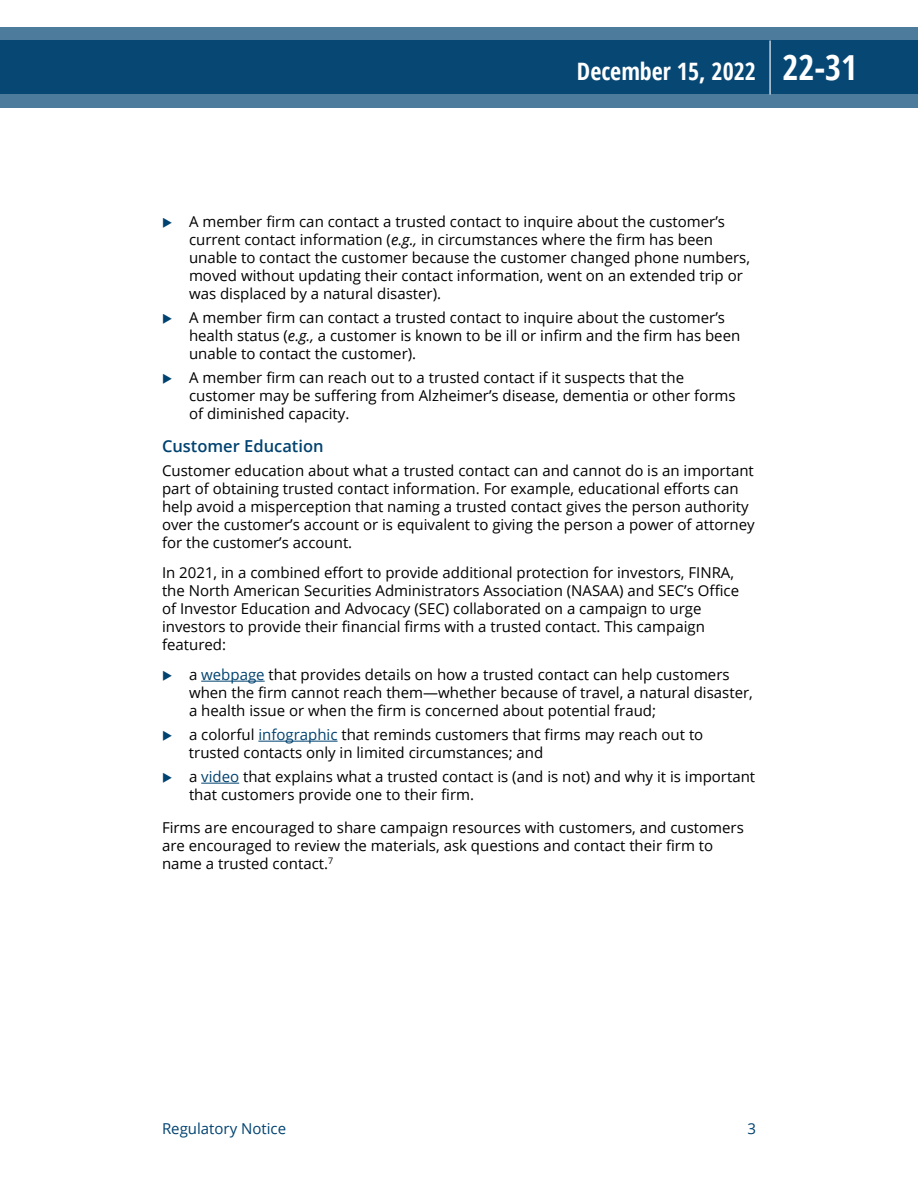
<style>
.page{position:relative;width:918px;height:1188px;background:#fff}
.page>*{position:absolute;margin:0;border:0;box-sizing:border-box;transform-origin:0 0}
.t1{font:700 24px "Open Sans Condensed";color:#fff}
.t2{font:600 16.5px "Open Sans";color:#004270}
.t3{font:15px/18px "Open Sans";color:#000}
.t4{font:15px "Open Sans";color:#004270}
.s1{font-size:34.5px}
.s2{font-style:italic}
.s3{color:#004270}
</style>
<div class="page">
<hr style="left:201px;top:681px;width:64px;height:1px;background:#004270">
<hr style="left:258px;top:741px;width:80px;height:1px;background:#004270">
<hr style="left:201px;top:783px;width:38px;height:1px;background:#004270">
<svg style="left:0;top:27px;width:918px;height:81px;background:#1e5881"></svg>
<hr style="left:770px;top:40px;width:1px;height:54px;background:#fff">
<h1 class="t1" style="left:577px;top:54px;width:282px">December 15, 2022 <span class="s1">22-31</span></h1>
<p class="t3" style="left:189px;top:213px;width:563px">A member firm can contact a trusted contact to inquire about the customer’s current contact information (<span class="s2">e.g.,</span> in circumstances where the firm has been unable to contact the customer because the customer changed phone numbers, moved without updating their contact information, went on an extended trip or was displaced by a natural disaster).</p>
<p class="t3" style="left:189px;top:309px;width:553px">A member firm can contact a trusted contact to inquire about the customer’s health status (<span class="s2">e.g.,</span> a customer is known to be ill or infirm and the firm has been unable to contact the customer).</p>
<p class="t3" style="left:189px;top:369px;width:548px">A member firm can reach out to a trusted contact if it suspects that the customer may be suffering from Alzheimer’s disease, dementia or other forms of diminished capacity.</p>
<p class="t2" style="left:162px;top:435px;width:163px">Customer Education</p>
<p class="t3" style="left:162px;top:461px;width:594px">Customer education about what a trusted contact can and cannot do is an important part of obtaining trusted contact information. For example, educational efforts can help avoid a misperception that naming a trusted contact gives the person authority over the customer’s account or is equivalent to giving the person a power of attorney for the customer’s account.</p>
<p class="t3" style="left:162px;top:563px;width:579px">In 2021, in a combined effort to provide additional protection for investors, FINRA, the North American Securities Administrators Association (NASAA) and SEC’s Office of Investor Education and Advocacy (SEC) collaborated on a campaign to urge investors to provide their financial firms with a trusted contact. This campaign featured:</p>
<p class="t3" style="left:189px;top:665px;width:565px">a <span class="s3">webpage</span> that provides details on how a trusted contact can help customers when the firm cannot reach them—whether because of travel, a natural disaster, a health issue or when the firm is concerned about potential fraud;</p>
<p class="t3" style="left:189px;top:725px;width:516px">a colorful <span class="s3">infographic</span> that reminds customers that firms may reach out to trusted contacts only in limited circumstances; and</p>
<p class="t3" style="left:189px;top:767px;width:568px">a <span class="s3">video</span> that explains what a trusted contact is (and is not) and why it is important that customers provide one to their firm.</p>
<p class="t3" style="left:162px;top:818px;width:583px">Firms are encouraged to share campaign resources with customers, and customers are encouraged to review the materials, ask questions and contact their firm to name a trusted contact.<sup>7</sup></p>
<p class="t4" style="left:162px;top:1119px;width:126px">Regulatory Notice</p>
<p class="t4" style="left:747px;top:1119px;width:10px">3</p>
</div>
